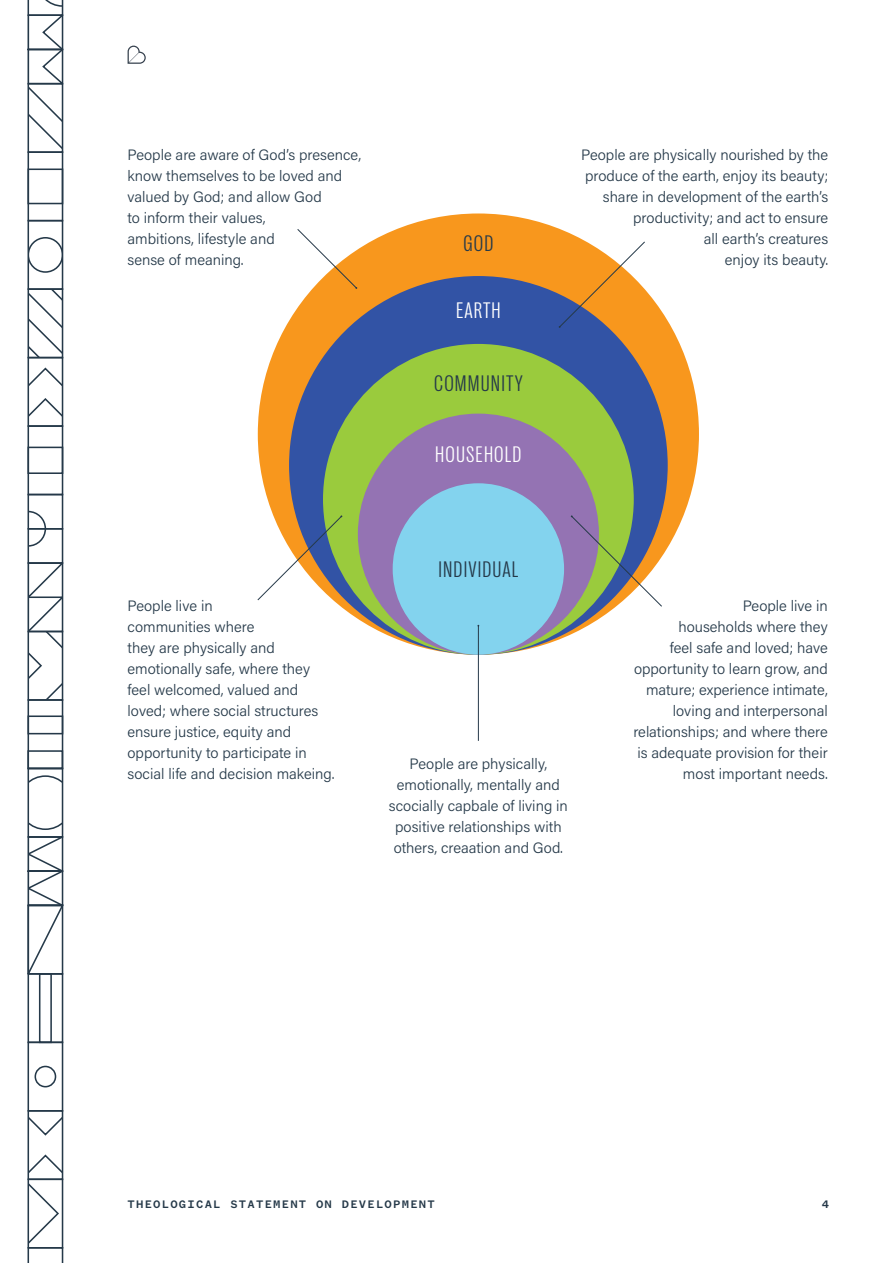
<style>
.page{position:relative;width:893px;height:1263px;background:#fff}
.page>*{position:absolute;margin:0;border:0;box-sizing:border-box;transform-origin:0 0}
.t1{font:300 condensed 22.8px "PP Right Grotesk";letter-spacing:.05em;color:#253949}
.t2{font:300 condensed 22.8px "PP Right Grotesk";letter-spacing:.05em;color:#fff}
.t3{font:300 15px/21px "Acumin Pro";color:#253949}
.t4{font:500 12px "Founders Grotesk Mono";letter-spacing:.1em;color:#253949}
</style>
<div class="page">
<svg style="left:128px;top:46px;width:18px;height:18px"></svg>
<svg style="left:27px;top:561px;width:37px;height:702px"></svg>
<div style="left:28px;top:528px;width:35px;height:36px;border:2px solid #253949"></div>
<div style="left:28px;top:494px;width:35px;height:35px;border:2px solid #253949"></div>
<svg style="left:27px;top:510px;width:20px;height:37px"></svg>
<svg style="left:27px;top:0;width:37px;height:496px"></svg>
<div style="left:258px;top:213px;width:441px;height:442px;background:#f8971d;border-radius:50%"></div>
<div style="left:289px;top:276px;width:379px;height:379px;background:#3253a5;border-radius:50%"></div>
<div style="left:323px;top:344px;width:311px;height:311px;background:#9acb3d;border-radius:50%"></div>
<div style="left:358px;top:414px;width:241px;height:241px;background:#9473b3;border-radius:50%"></div>
<div style="left:393px;top:483px;width:171px;height:172px;background:#83d3ee;border-radius:50%"></div>
<svg style="left:297px;top:229px;width:60px;height:60px"></svg>
<svg style="left:559px;top:241px;width:86px;height:87px"></svg>
<svg style="left:257px;top:515px;width:85px;height:86px"></svg>
<svg style="left:571px;top:515px;width:91px;height:92px"></svg>
<hr style="left:478px;top:626px;width:1px;height:115px;background:#253949">
<p class="t3" style="left:128px;top:144px;width:235px">People are aware of God’s presence, know themselves to be loved and valued by God; and allow God<br>to inform their values,<br>ambitions, lifestyle and<br>sense of meaning.</p>
<p class="t3" style="left:581px;top:144px;width:249px;text-align:right">People are physically nourished by the produce of the earth, enjoy its beauty; share in development of the earth’s productivity; and act to ensure<br>all earth’s creatures<br>enjoy its beauty.</p>
<p class="t1" style="left:463px;top:232px;width:31px">GOD</p>
<p class="t2" style="left:456px;top:299px;width:46px">EARTH</p>
<p class="t1" style="left:434px;top:371px;width:90px">COMMUNITY</p>
<p class="t2" style="left:435px;top:442px;width:88px">HOUSEHOLD</p>
<p class="t3" style="left:128px;top:595px;width:208px">People live in<br>communities where<br>they are physically and emotionally safe, where they feel welcomed, valued and loved; where social structures ensure justice, equity and opportunity to participate in social life and decision makeing.</p>
<p class="t1" style="left:439px;top:557px;width:81px">INDIVIDUAL</p>
<p class="t3" style="left:389px;top:752px;width:181px;text-align:center">People are physically, emotionally, mentally and scocially capbale of living in positive relationships with others, creaation and God.</p>
<p class="t3" style="left:633px;top:595px;width:196px;text-align:right">People live in<br>households where they<br>feel safe and loved; have opportunity to learn grow, and mature; experience intimate, loving and interpersonal relationships; and where there is adequate provision for their most important needs.</p>
<p class="t4" style="left:128px;top:1198px;width:309px">THEOLOGICAL STATEMENT ON DEVELOPMENT</p>
<p class="t4" style="left:822px;top:1198px;width:9px">4</p>
</div>
